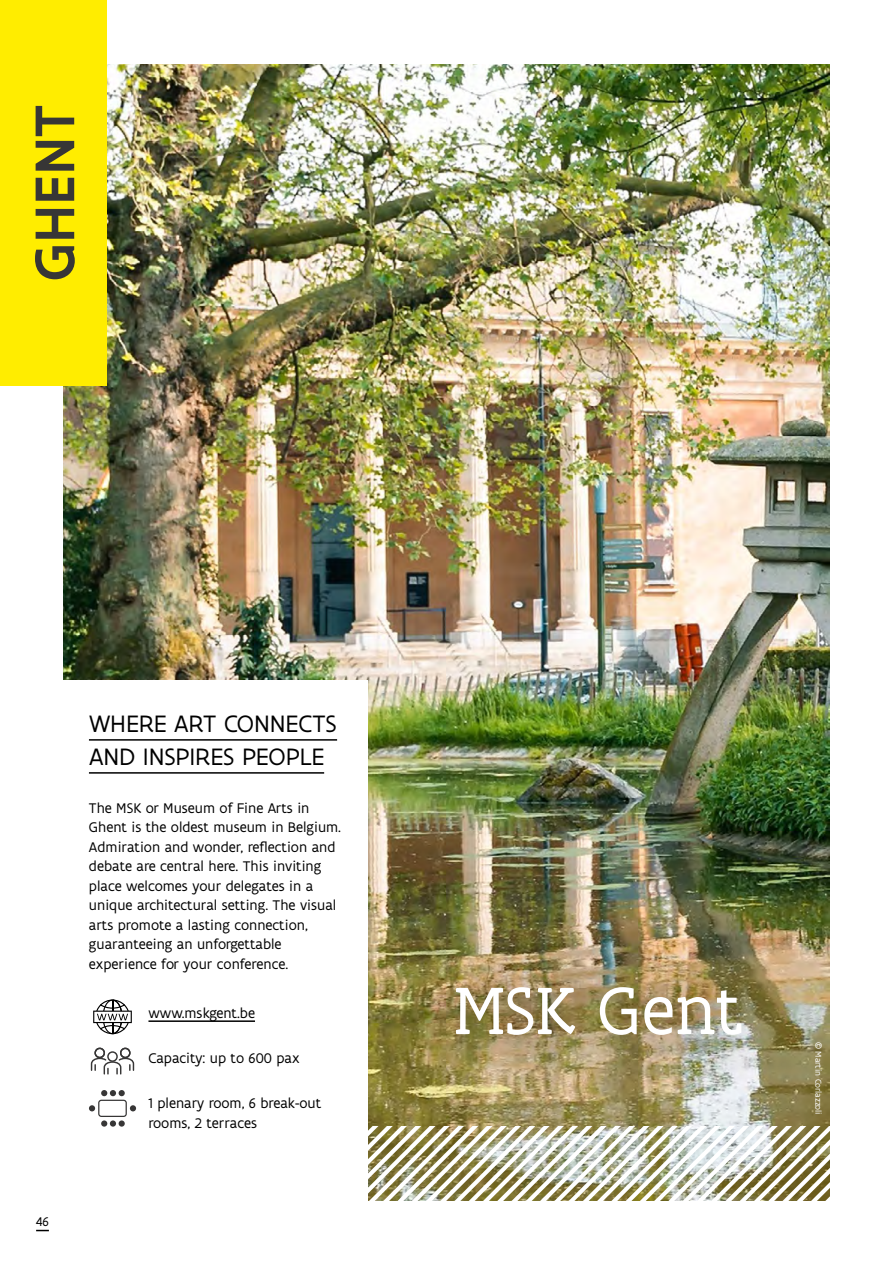
<style>
.page{position:relative;width:893px;height:1263px;background:#fff}
.page>*{position:absolute;margin:0;border:0;box-sizing:border-box;transform-origin:0 0}
.t1{font:72px "Flanders Art Serif";color:#fff}
.hoofdtitel{font:500 60px "Flanders Art Sans";letter-spacing:.01em;color:#373636}
.subititel_quotes{font:25.5px "Flanders Art Sans";color:#000}
.t2{font:15px/19.5px "Flanders Art Sans";color:#000}
.t3{font:13.5px "Flanders Art Sans";color:#000}
.t4{font:9px "Flanders Art Sans";color:#fff}
</style>
<div class="page">
<svg style="left:36px;top:1230px;width:13px;height:1px"></svg>
<img style="left:64px;top:65px;width:765px;height:1062px">
<div style="left:59px;top:680px;width:308px;height:529px;background:#fff"></div>
<hr style="left:148px;top:1020px;width:107px;height:2px;background:#000">
<hr style="left:89px;top:739px;width:248px;height:2px;background:#000">
<hr style="left:89px;top:772px;width:235px;height:2px;background:#000">
<svg style="left:90px;top:1047px;width:45px;height:28px"></svg>
<div style="left:101px;top:1120px;width:6px;height:7px;background:#373636;border-radius:50%"></div>
<div style="left:110px;top:1120px;width:6px;height:7px;background:#373636;border-radius:50%"></div>
<div style="left:119px;top:1120px;width:6px;height:7px;background:#373636;border-radius:50%"></div>
<svg style="left:89px;top:1090px;width:47px;height:27px"></svg>
<svg style="left:93px;top:999px;width:39px;height:35px"></svg>
<img style="left:394px;top:922px;width:406px;height:178px">
<div style="left:0;top:0;width:107px;height:386px;background:#ffed00"></div>
<img style="left:368px;top:1127px;width:461px;height:74px">
<p class="hoofdtitel" style="left:17px;top:281px;width:178px;rotate:-90deg">GHENT</p>
<p class="t3" style="left:36px;top:1213px;width:14px">46</p>
<p class="subititel_quotes" style="left:89px;top:708px;width:250px">WHERE ART CONNECTS</p>
<p class="subititel_quotes" style="left:89px;top:741px;width:237px">AND INSPIRES PEOPLE</p>
<p class="t2" style="left:89px;top:798px;width:254px">The MSK or Museum of Fine Arts in Ghent is the oldest museum in Belgium.<br>Admiration and wonder, reflection and debate are central here. This inviting place welcomes your delegates in a unique architectural setting. The visual arts promote a lasting connection, guaranteeing an unforgettable experience for your conference.</p>
<p class="t2" style="left:148px;top:1004px;width:108px">www.mskgent.be</p>
<p class="t2" style="left:148px;top:1049px;width:153px">Capacity: up to 600 pax</p>
<p class="t2" style="left:148px;top:1094px;width:174px">1 plenary room, 6 break-out rooms, 2 terraces</p>
<p class="t1" style="left:454px;top:968px;width:289px">MSK Gent</p>
<p class="t4" style="left:824px;top:1042px;width:75px;rotate:90deg">© Martin Corlazzoli</p>
</div>
